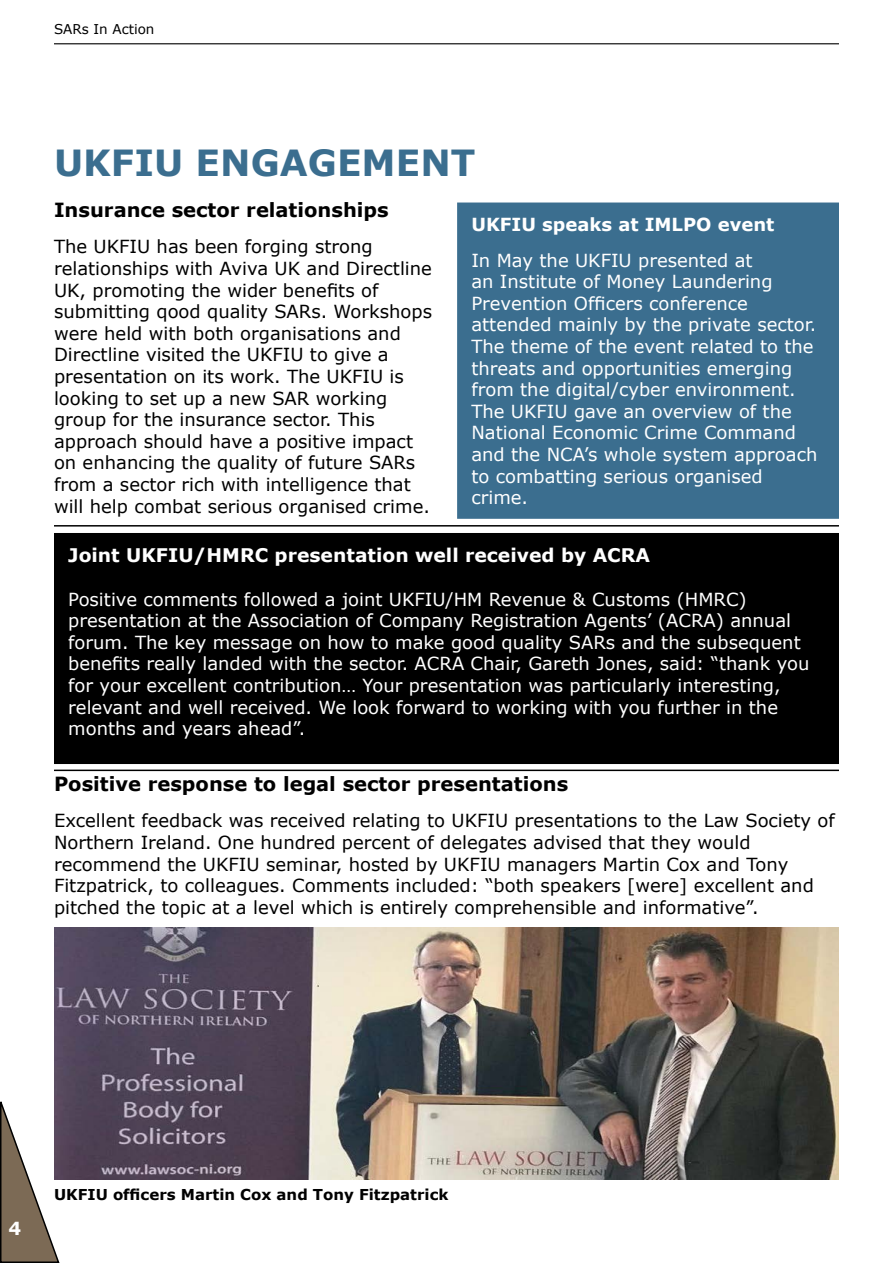
<style>
.page{position:relative;width:893px;height:1263px;background:#fff}
.page>*{position:absolute;margin:0;border:0;box-sizing:border-box;transform-origin:0 0}
.t1{font:700 36px "Verdana";color:#3b6e8f}
.t2{font:700 19.5px "Verdana";color:#000}
.t3{font:700 18.75px "Verdana";color:#fff}
.t4{font:18px/21.6px "Verdana";color:#000}
.t5{font:18px/21.6px "Verdana";color:#fff}
.t6{font:700 18px "Verdana";color:#fff}
.t7{font:700 15px "Verdana";color:#000}
.t8{font:13.5px "Verdana";color:#000}
</style>
<div class="page">
<svg style="left:0;top:1101px;width:60px;height:162px"></svg>
<hr style="left:54px;top:43px;width:785px;height:1px;background:#000">
<div style="left:458px;top:203px;width:380px;height:315px;background:#3b6e8f"></div>
<div style="left:457px;top:202px;width:382px;height:317px;border:2px solid #3b6e8f"></div>
<div style="left:55px;top:534px;width:783px;height:229px;background:#000"></div>
<div style="left:54px;top:533px;width:785px;height:231px;border:2px solid #000"></div>
<img style="left:54px;top:927px;width:785px;height:253px">
<hr style="left:54px;top:525px;width:785px;height:2px;background:#000">
<hr style="left:54px;top:770px;width:785px;height:1px;background:#000">
<p class="t8" style="left:54px;top:20px;width:102px">SARs In Action</p>
<h1 class="t1" style="left:54px;top:137px;width:423px">UKFIU ENGAGEMENT</h1>
<p class="t2" style="left:54px;top:197px;width:336px">Insurance sector relationships</p>
<p class="t4" style="left:54px;top:236px;width:380px">The UKFIU has been forging strong relationships with Aviva UK and Directline UK, promoting the wider benefits of submitting qood quality SARs. Workshops were held with both organisations and Directline visited the UKFIU to give a presentation on its work. The UKFIU is looking to set up a new SAR working group for the insurance sector. This approach should have a positive impact on enhancing the quality of future SARs from a sector rich with intelligence that will help combat serious organised crime.</p>
<p class="t6" style="left:471px;top:211px;width:304px">UKFIU speaks at IMLPO event</p>
<p class="t5" style="left:471px;top:249px;width:348px">In May the UKFIU presented at<br>an Institute of Money Laundering<br>Prevention Officers conference attended mainly by the private sector.<br>The theme of the event related to the threats and opportunities emerging from the digital/cyber environment.<br>The UKFIU gave an overview of the<br>National Economic Crime Command and the NCA’s whole system approach to combatting serious organised crime.</p>
<p class="t3" style="left:68px;top:541px;width:583px">Joint UKFIU/HMRC presentation well received by ACRA</p>
<p class="t5" style="left:68px;top:588px;width:743px">Positive comments followed a joint UKFIU/HM Revenue &amp; Customs (HMRC) presentation at the Association of Company Registration Agents’ (ACRA) annual forum. The key message on how to make good quality SARs and the subsequent benefits really landed with the sector. ACRA Chair, Gareth Jones, said: “thank you for your excellent contribution… Your presentation was particularly interesting, relevant and well received. We look forward to working with you further in the months and years ahead”.</p>
<p class="t2" style="left:54px;top:770px;width:516px">Positive response to legal sector presentations</p>
<p class="t4" style="left:54px;top:810px;width:782px">Excellent feedback was received relating to UKFIU presentations to the Law Society of Northern Ireland. One hundred percent of delegates advised that they would recommend the UKFIU seminar, hosted by UKFIU managers Martin Cox and Tony Fitzpatrick, to colleagues. Comments included: “both speakers [were] excellent and pitched the topic at a level which is entirely comprehensible and informative”.</p>
<p class="t6" style="left:9px;top:1215px;width:14px">4</p>
<p class="t7" style="left:54px;top:1183px;width:396px">UKFIU officers Martin Cox and Tony Fitzpatrick</p>
</div>
